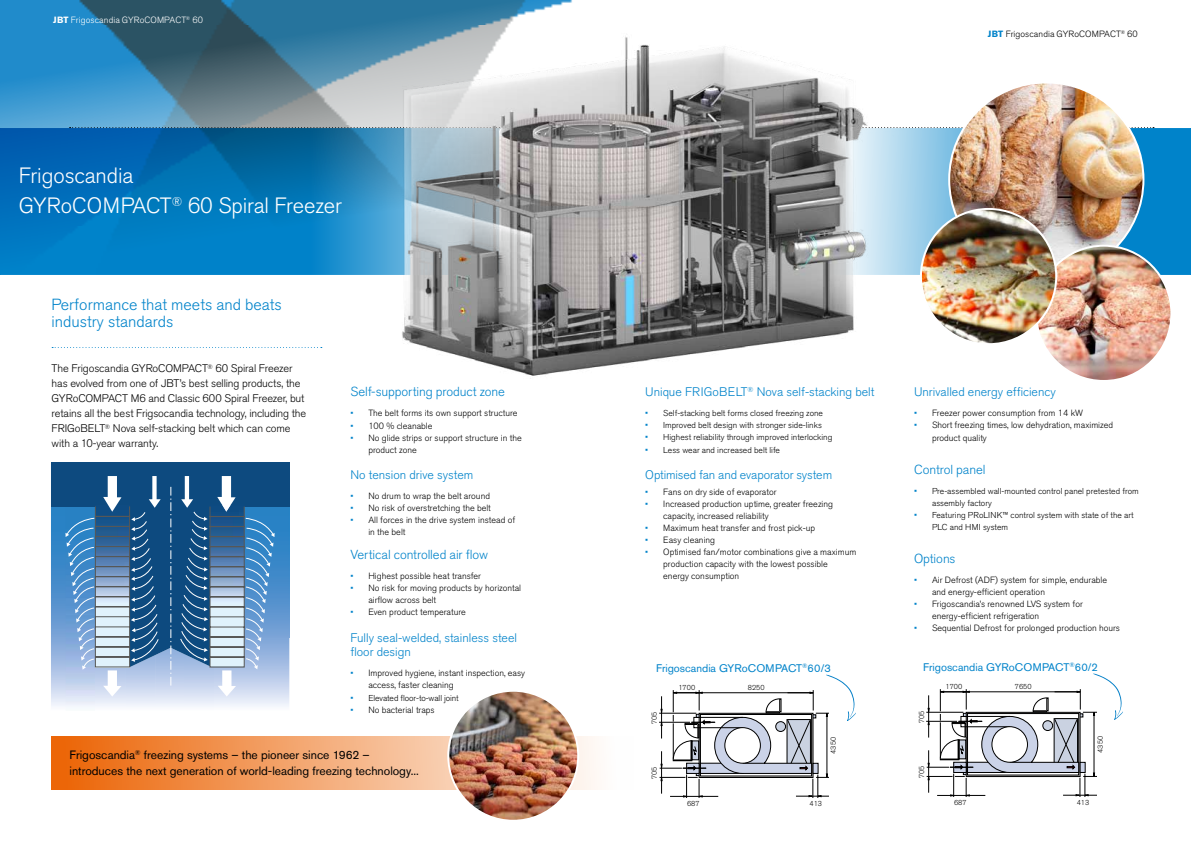
<style>
.page{position:relative;width:1191px;height:842px;background:#fff}
.page>*{position:absolute;margin:0;border:0;box-sizing:border-box;transform-origin:0 0}
.t1{font:300 22px/30px "Akzidenz Grotesk Pro";letter-spacing:-.005em;color:#fff}
.t2{font:300 16px/17px "Akzidenz Grotesk Pro";color:#0083ca}
.t3{font:300 13px "Akzidenz Grotesk Pro";letter-spacing:-.005em;color:#0083ca}
.t4{font:300 12.4px/14px "Akzidenz Grotesk Pro";color:#0083ca}
.t5{font:12px/16px "Akzidenz Grotesk Pro";color:#000}
.t6{font:300 11px/15px "Akzidenz Grotesk Pro";letter-spacing:-.01em;color:#000}
.t7{font:11px "Akzidenz Grotesk Pro";color:#0083ca}
.t8{font:300 9px/12px "Akzidenz Grotesk Pro";color:#000}
.t9{font:300 9px "Akzidenz Grotesk Pro";letter-spacing:.01em;color:#fff}
.t10{font:300 8.6px/12px "Akzidenz Grotesk Pro";color:#000}
.t11{font:300 7.2px "Akzidenz Grotesk Pro";color:#000}
.s1{font-weight:700}
.s2{color:#0083ca}
.s3{font-size:9px;color:#0083ca}
.s4{font-weight:700;color:#0083ca}
</style>
<div class="page">
<img style="left:0;top:0;width:1189px;height:275px">
<svg style="left:52px;top:347px;width:270px;height:1px"></svg>
<img style="left:949px;top:82px;width:194px;height:195px;border-radius:96px">
<img style="left:1036px;top:246px;width:135px;height:135px;border-radius:68px">
<img style="left:921px;top:209px;width:135px;height:135px;border-radius:68px">
<img style="left:369px;top:0;width:524px;height:379px">
<svg style="left:51px;top:736px;width:547px;height:54px;background:#f29e62"></svg>
<img style="left:448px;top:691px;width:130px;height:130px;border-radius:65px">
<img style="left:51px;top:506px;width:15px;height:201px">
<img style="left:274px;top:506px;width:15px;height:132px">
<div style="left:51px;top:462px;width:238px;height:44px;background:#0d4a7f"></div>
<svg style="left:65px;top:476px;width:209px;height:220px;background:#5f8ab3"></svg>
<svg style="left:926px;top:673px;width:197px;height:124px"></svg>
<svg style="left:659px;top:675px;width:197px;height:123px"></svg>
<p class="t9" style="left:53px;top:14px;width:151px"><span class="s1">JBT</span> Frigoscandia GYRoCOMPACT<sup>®</sup> 60</p>
<h1 class="t1" style="left:19px;top:161px;width:325px">Frigoscandia<br>GYRoCOMPACT<sup>®</sup> 60 Spiral Freezer</h1>
<h2 class="t2" style="left:52px;top:296px;width:232px">Performance that meets and beats industry standards</h2>
<p class="t6" style="left:52px;top:361px;width:256px">The Frigoscandia GYRoCOMPACT<sup>®</sup> 60 Spiral Freezer has evolved from one of JBT’s best selling products, the GYRoCOMPACT M6 and Classic 600 Spiral Freezer, but retains all the best Frigsocandia technology, including the FRIGoBELT<sup>®</sup> Nova self-stacking belt which can come with a 10-year warranty.</p>
<h3 class="t3" style="left:350px;top:383px;width:156px">Self-supporting product zone</h3>
<p class="t8" style="left:350px;top:407px;width:169px"><span class="s2">•</span> The belt forms its own support structure</p>
<p class="t8" style="left:350px;top:420px;width:84px"><span class="s2">•</span> 100 % cleanable</p>
<p class="t8" style="left:368px;top:432px;width:155px;text-indent:-18px"><span class="s2">•</span> No glide strips or support structure in the product zone</p>
<h3 class="t4" style="left:350px;top:467px;width:125px">No tension drive system</h3>
<p class="t8" style="left:350px;top:490px;width:141px"><span class="s2">•</span> No drum to wrap the belt around</p>
<p class="t8" style="left:350px;top:502px;width:142px"><span class="s2">•</span> No risk of overstretching the belt</p>
<p class="t8" style="left:368px;top:514px;width:148px;text-indent:-18px"><span class="s2">•</span> All forces in the drive system instead of in the belt</p>
<h3 class="t3" style="left:350px;top:546px;width:139px">Vertical controlled air flow</h3>
<p class="t8" style="left:350px;top:570px;width:132px"><span class="s2">•</span> Highest possible heat transfer</p>
<p class="t8" style="left:368px;top:582px;width:154px;text-indent:-18px"><span class="s2">•</span> No risk for moving products by horizontal airflow across belt</p>
<p class="t8" style="left:350px;top:606px;width:117px"><span class="s2">•</span> Even product temperature</p>
<h3 class="t4" style="left:350px;top:630px;width:168px">Fully seal-welded, stainless steel floor design</h3>
<p class="t8" style="left:368px;top:667px;width:158px;text-indent:-18px"><span class="s2">•</span> Improved hygiene, instant inspection, easy access, faster cleaning</p>
<p class="t10" style="left:350px;top:692px;width:110px"><span class="s3">•</span> Elevated floor-to-wall joint</p>
<p class="t8" style="left:350px;top:704px;width:86px"><span class="s2">•</span> No bacterial traps</p>
<h3 class="t5" style="left:70px;top:746px;width:351px">Frigoscandia<sup>®</sup> freezing systems – the pioneer since 1962 – introduces the next generation of world-leading freezing technology...</h3>
<p class="t8" style="left:988px;top:28px;width:151px"><span class="s4">JBT</span> Frigoscandia GYRoCOMPACT<sup>®</sup> 60</p>
<h3 class="t4" style="left:645px;top:385px;width:231px">Unique FRIGoBELT<sup>®</sup> Nova self-stacking belt</h3>
<p class="t10" style="left:645px;top:407px;width:179px"><span class="s3">•</span> Self-stacking belt forms closed freezing zone</p>
<p class="t10" style="left:645px;top:419px;width:178px"><span class="s3">•</span> Improved belt design with stronger side-links</p>
<p class="t10" style="left:645px;top:431px;width:188px"><span class="s3">•</span> Highest reliability through improved interlocking</p>
<p class="t10" style="left:645px;top:444px;width:136px"><span class="s3">•</span> Less wear and increased belt life</p>
<h3 class="t4" style="left:645px;top:468px;width:188px">Optimised fan and evaporator system</h3>
<p class="t8" style="left:645px;top:486px;width:133px"><span class="s2">•</span> Fans on dry side of evaporator</p>
<p class="t8" style="left:663px;top:498px;width:171px;text-indent:-18px"><span class="s2">•</span> Increased production uptime, greater freezing capacity, increased reliability</p>
<p class="t8" style="left:645px;top:522px;width:171px"><span class="s2">•</span> Maximum heat transfer and frost pick-up</p>
<p class="t8" style="left:645px;top:534px;width:71px"><span class="s2">•</span> Easy cleaning</p>
<p class="t8" style="left:663px;top:546px;width:194px;text-indent:-18px"><span class="s2">•</span> Optimised fan/motor combinations give a maximum production capacity with the lowest possible<br>energy consumption</p>
<h3 class="t4" style="left:914px;top:385px;width:143px">Unrivalled energy efficiency</h3>
<p class="t8" style="left:914px;top:407px;width:170px"><span class="s2">•</span> Freezer power consumption from 14 kW</p>
<p class="t8" style="left:932px;top:419px;width:182px;line-height:12.5px;text-indent:-18px"><span class="s2">•</span> Short freezing times, low dehydration, maximized product quality</p>
<h3 class="t3" style="left:914px;top:461px;width:73px">Control panel</h3>
<p class="t10" style="left:932px;top:485px;width:208px;text-indent:-18px"><span class="s3">•</span> Pre-assembled wall-mounted control panel pretested from assembly factory</p>
<p class="t10" style="left:932px;top:509px;width:203px;text-indent:-18px"><span class="s3">•</span> Featuring PRoLINK™ control system with state of the art<br>PLC and HMI system</p>
<h3 class="t3" style="left:914px;top:550px;width:43px">Options</h3>
<p class="t8" style="left:932px;top:574px;width:176px;text-indent:-18px"><span class="s2">•</span> Air Defrost (ADF) system for simple, endurable and energy-efficient operation</p>
<p class="t8" style="left:932px;top:598px;width:152px;text-indent:-18px"><span class="s2">•</span> Frigoscandia’s renowned LVS system for energy-efficient refrigeration</p>
<p class="t8" style="left:914px;top:622px;width:207px"><span class="s2">•</span> Sequential Defrost for prolonged production hours</p>
<p class="t7" style="left:656px;top:661px;width:176px">Frigoscandia GYRoCOMPACT<sup>®</sup>60/3</p>
<p class="t7" style="left:923px;top:660px;width:176px">Frigoscandia GYRoCOMPACT<sup>®</sup>60/2</p>
<p class="t11" style="left:678px;top:683px;width:18px">1700</p>
<p class="t11" style="left:748px;top:683px;width:18px">8250</p>
<p class="t11" style="left:945px;top:682px;width:18px">1700</p>
<p class="t11" style="left:1015px;top:682px;width:18px">7650</p>
<p class="t11" style="left:649px;top:724px;width:14px;rotate:-90deg">705</p>
<p class="t11" style="left:916px;top:723px;width:14px;rotate:-90deg">705</p>
<p class="t11" style="left:828px;top:754px;width:18px;rotate:-90deg">4350</p>
<p class="t11" style="left:1095px;top:753px;width:18px;rotate:-90deg">4350</p>
<p class="t11" style="left:649px;top:779px;width:14px;rotate:-90deg">705</p>
<p class="t11" style="left:916px;top:778px;width:14px;rotate:-90deg">705</p>
<p class="t11" style="left:687px;top:799px;width:14px">687</p>
<p class="t11" style="left:809px;top:799px;width:14px">413</p>
<p class="t11" style="left:954px;top:798px;width:14px">687</p>
<p class="t11" style="left:1076px;top:798px;width:14px">413</p>
</div>
